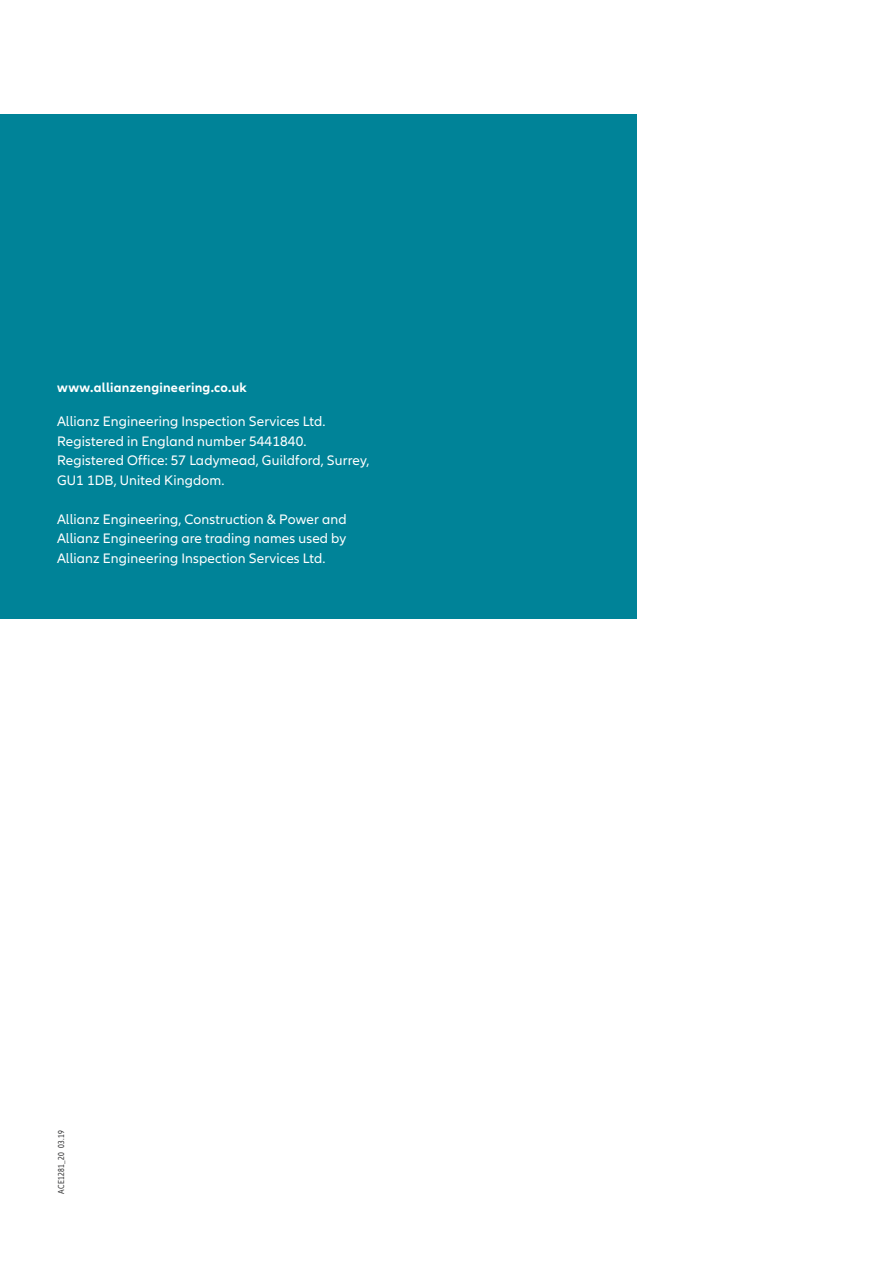
<style>
.page{position:relative;width:893px;height:1263px;background:#fff}
.page>*{position:absolute;margin:0;border:0;box-sizing:border-box;transform-origin:0 0}
.t1{font:14.25px/19.5px "Allianz Neo";letter-spacing:.01em;color:#fff}
.t2{font:700 13.5px "Allianz Neo";letter-spacing:.015em;color:#fff}
.t3{font:condensed 9px "Allianz Neo";letter-spacing:.02em;color:#3e3e3f}
</style>
<div class="page">
<div style="left:0;top:115px;width:636px;height:504px;background:#008398"></div>
<p class="t2" style="left:57px;top:379px;width:191px">www.allianzengineering.co.uk</p>
<p class="t1" style="left:57px;top:412px;width:314px">Allianz Engineering Inspection Services Ltd.<br>Registered in England number 5441840.<br>Registered Office: 57 Ladymead, Guildford, Surrey, GU1 1DB, United Kingdom.</p>
<p class="t1" style="left:57px;top:510px;width:291px;text-align:justify">Allianz Engineering, Construction &amp; Power and Allianz Engineering are trading names used by Allianz Engineering Inspection Services Ltd.</p>
<p class="t3" style="left:56px;top:1194px;width:64px;rotate:-90deg">ACE1281_20 03.19</p>
</div>
